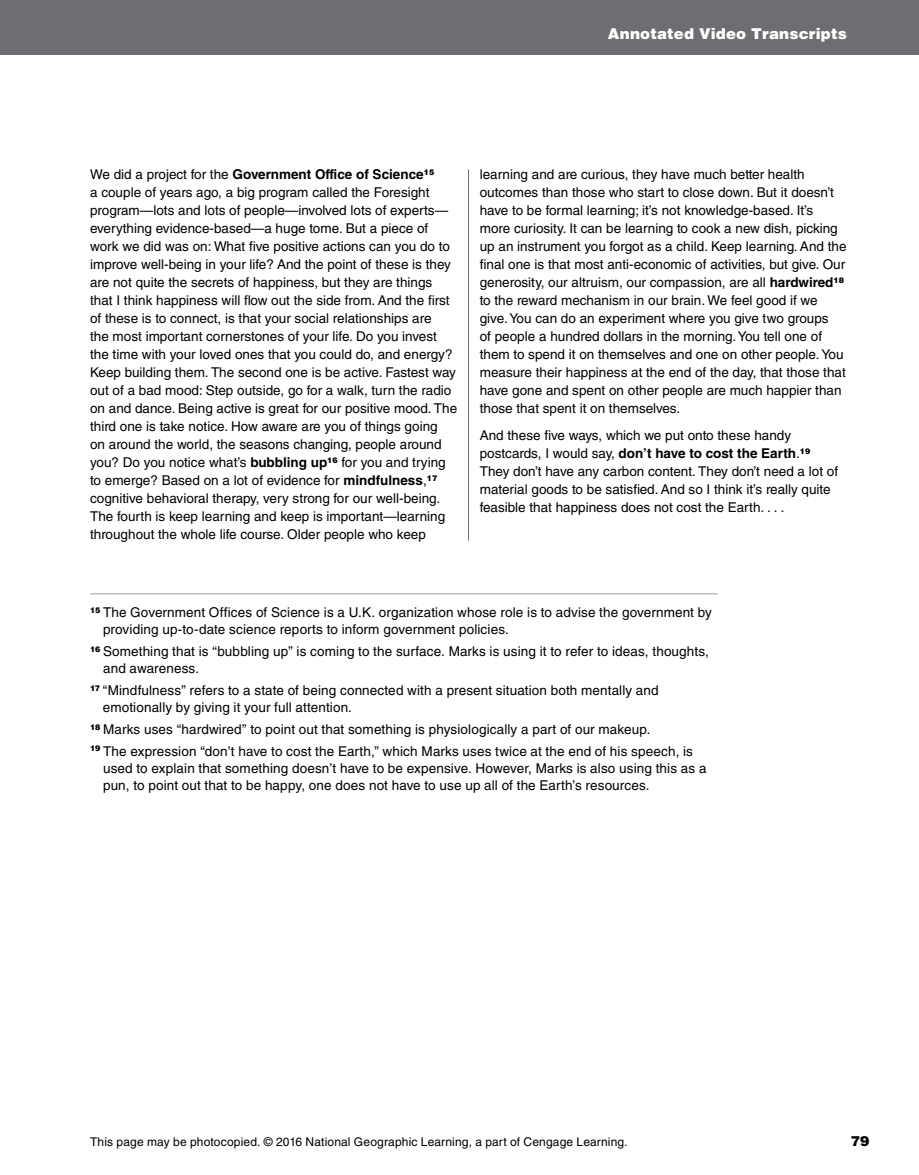
<style>
.page{position:relative;width:919px;height:1175px;background:#fff}
.page>*{position:absolute;margin:0;border:0;box-sizing:border-box;transform-origin:0 0}
.t1{font:900 15px "Helvetica LT Std";letter-spacing:.01em;color:#fff}
.t2{font:900 13.8px "Helvetica LT Std";color:#000}
.t3{font:13.5px/18px "Helvetica LT Std";color:#000}
.t4{font:12px "Helvetica LT Std";letter-spacing:.015em;color:#000}
.s1{font-weight:700}
</style>
<div class="page">
<div style="left:0;top:0;width:918px;height:54px;background:#6d6e71"></div>
<hr style="left:468px;top:169px;width:1px;height:371px;background:#6d6e71">
<hr style="left:90px;top:593px;width:627px;height:1px;background:#bcbec0">
<p class="t1" style="left:607px;top:23px;width:240px">Annotated Video Transcripts</p>
<p class="t3" style="left:90px;top:165px;width:368px">We did a project for the <span class="s1">Government Office of Science</span><sup>15<br></sup>a couple of years ago, a big program called the Foresight program—lots and lots of people—involved lots of experts— everything evidence-based—a huge tome. But a piece of work we did was on: What five positive actions can you do to improve well-being in your life? And the point of these is they are not quite the secrets of happiness, but they are things that I think happiness will flow out the side from. And the first of these is to connect, is that your social relationships are<br>the most important cornerstones of your life. Do you invest the time with your loved ones that you could do, and energy?<br>Keep building them. The second one is be active. Fastest way out of a bad mood: Step outside, go for a walk, turn the radio on and dance. Being active is great for our positive mood. The third one is take notice. How aware are you of things going<br>on around the world, the seasons changing, people around you? Do you notice what’s <span class="s1">bubbling up</span><sup>16</sup> for you and trying to emerge? Based on a lot of evidence for <span class="s1">mindfulness</span>,<sup>17 </sup>cognitive behavioral therapy, very strong for our well-being.<br>The fourth is keep learning and keep is important—learning throughout the whole life course. Older people who keep</p>
<p class="t3" style="left:479px;top:165px;width:368px">learning and are curious, they have much better health outcomes than those who start to close down. But it doesn’t have to be formal learning; it’s not knowledge-based. It’s more curiosity. It can be learning to cook a new dish, picking up an instrument you forgot as a child. Keep learning. And the final one is that most anti-economic of activities, but give. Our generosity, our altruism, our compassion, are all <span class="s1">hardwired</span><sup>18 </sup>to the reward mechanism in our brain. We feel good if we give. You can do an experiment where you give two groups<br>of people a hundred dollars in the morning. You tell one of them to spend it on themselves and one on other people. You measure their happiness at the end of the day, that those that have gone and spent on other people are much happier than those that spent it on themselves.</p>
<p class="t3" style="left:479px;top:426px;width:360px">And these five ways, which we put onto these handy postcards, I would say, <span class="s1">don’t have to cost the Earth</span>.<sup>19<br></sup>They don’t have any carbon content. They don’t need a lot of material goods to be satisfied. And so I think it’s really quite feasible that happiness does not cost the Earth. . . .</p>
<p class="t3" style="left:103px;top:603px;width:610px;line-height:17.2px;text-indent:-13px"><sup>15</sup> The Government Offices of Science is a U.K. organization whose role is to advise the government by providing up-to-date science reports to inform government policies.</p>
<p class="t3" style="left:103px;top:642px;width:607px;line-height:17.2px;text-indent:-13px"><sup>16</sup> Something that is “bubbling up” is coming to the surface. Marks is using it to refer to ideas, thoughts, and awareness.</p>
<p class="t3" style="left:103px;top:681px;width:557px;line-height:17.2px;text-indent:-13px"><sup>17</sup> “Mindfulness” refers to a state of being connected with a present situation both mentally and emotionally by giving it your full attention.</p>
<p class="t3" style="left:90px;top:718px;width:604px;line-height:21.8px"><sup>18</sup> Marks uses “hardwired” to point out that something is physiologically a part of our makeup.<br><sup>19</sup> The expression “don’t have to cost the Earth,” which Marks uses twice at the end of his speech, is</p>
<p class="t3" style="left:103px;top:759px;width:604px;line-height:17.2px">used to explain that something doesn’t have to be expensive. However, Marks is also using this as a pun, to point out that to be happy, one does not have to use up all of the Earth’s resources.</p>
<p class="t4" style="left:90px;top:1135px;width:538px">This page may be photocopied. © 2016 National Geographic Learning, a part of Cengage Learning.</p>
<p class="t2" style="left:850px;top:1132px;width:20px">79</p>
</div>
